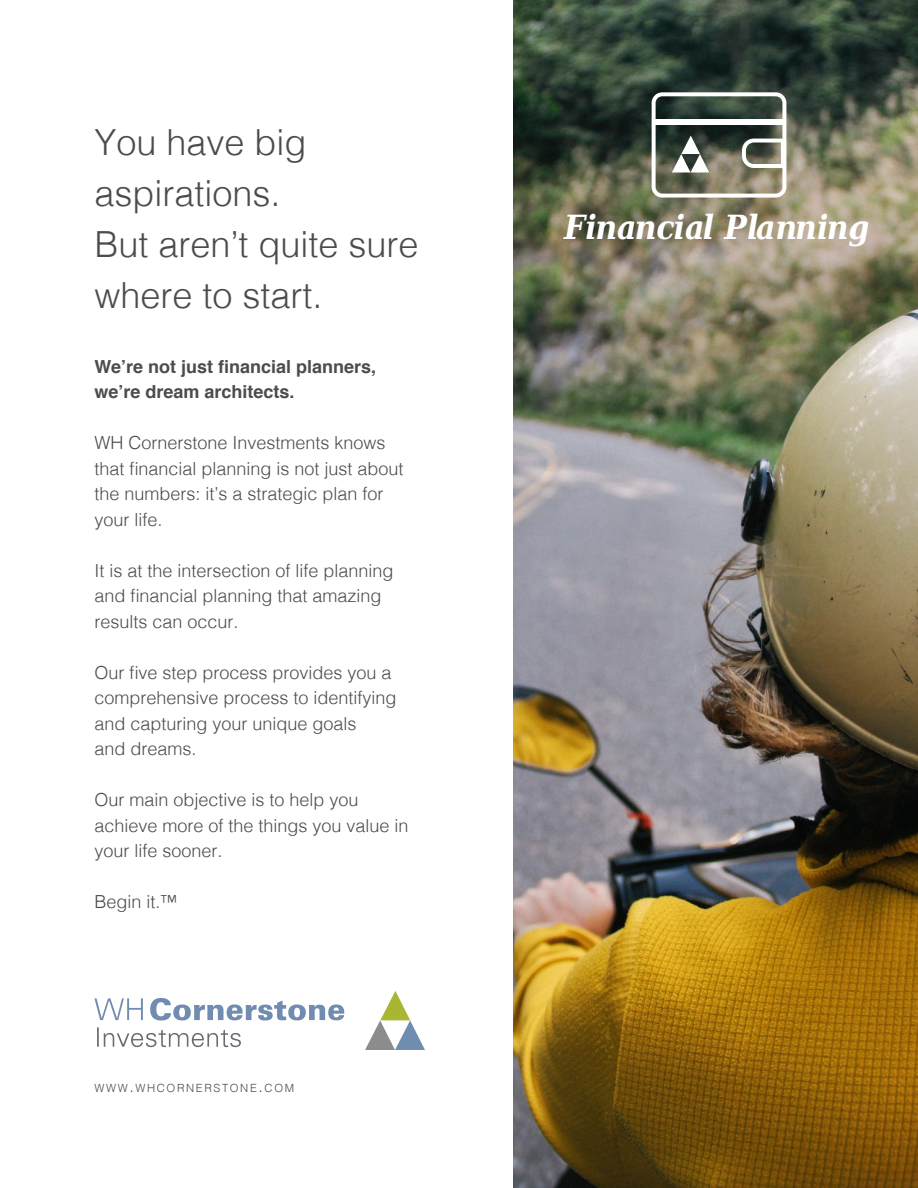
<style>
.page{position:relative;width:918px;height:1188px;background:#fff}
.page>*{position:absolute;margin:0;border:0;box-sizing:border-box;transform-origin:0 0}
.BIG_HEADER{font:300 36px/51px "Helvetica";color:#4b4c4d}
.t1{font:italic 700 33.3px "DejaVu Serif Condensed";color:#fff}
.BODY{font:300 18px/25.5px "Helvetica";color:#4b4c4d}
.BODY-2{font:700 18px/25.5px "Helvetica";color:#4b4c4d}
.BODY-3{font:300 11.25px "Helvetica";letter-spacing:.145em;color:#4b4c4d}
.s1{font-size:16.05px}
</style>
<div class="page">
<img style="left:513px;top:0;width:405px;height:1188px">
<svg style="left:365px;top:991px;width:60px;height:59px"></svg>
<svg style="left:97px;top:1027px;width:144px;height:20px"></svg>
<svg style="left:95px;top:998px;width:249px;height:22px"></svg>
<svg style="left:652px;top:92px;width:134px;height:106px"></svg>
<p class="BIG_HEADER" style="left:94px;top:115px;width:214px">You have big</p>
<p class="BIG_HEADER" style="left:94px;top:166px;width:188px">aspirations.</p>
<p class="BIG_HEADER" style="left:94px;top:217px;width:326px">But aren’t quite sure where to start.</p>
<p class="BODY-2" style="left:94px;top:354px;width:283px">We’re not just financial planners, we’re dream architects.</p>
<p class="BODY" style="left:94px;top:429px;width:311px">WH Cornerstone Investments knows that financial planning is not just about the numbers: it’s a strategic plan for your life.</p>
<p class="BODY" style="left:94px;top:557px;width:301px">It is at the intersection of life planning and financial planning that amazing results can occur.</p>
<p class="BODY" style="left:94px;top:659px;width:304px">Our five step process provides you a comprehensive process to identifying and capturing your unique goals<br>and dreams.</p>
<p class="BODY" style="left:94px;top:786px;width:316px">Our main objective is to help you achieve more of the things you value in your life sooner.</p>
<p class="BODY" style="left:94px;top:888px;width:84px">Begin it.™</p>
<p class="BODY-3" style="left:94px;top:1079px;width:201px">WWW<span class="s1">.</span>WHCORNERSTONE<span class="s1">.</span>COM</p>
<h2 class="t1" style="left:564px;top:198px;width:307px">Financial Planning</h2>
</div>
